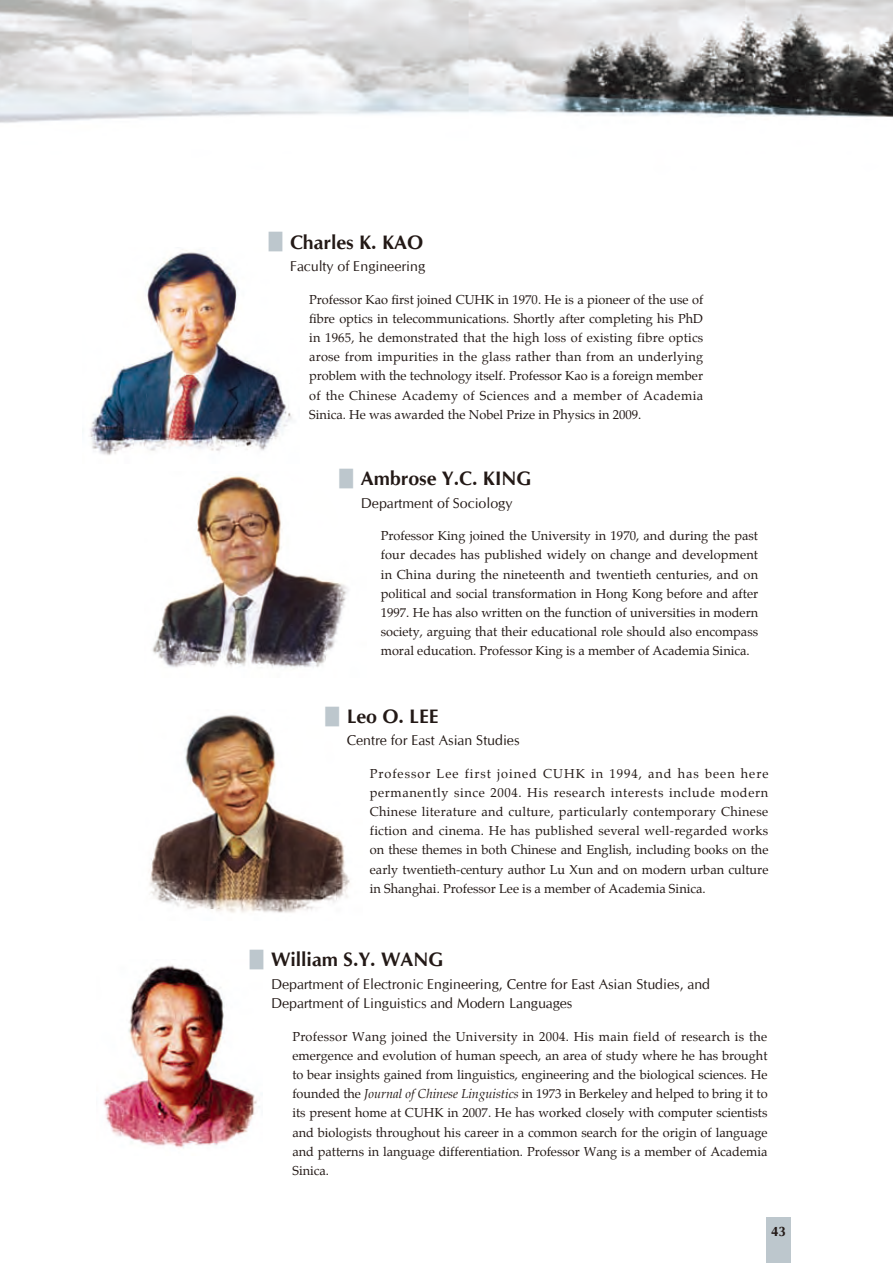
<style>
.page{position:relative;width:893px;height:1263px;background:#fff}
.page>*{position:absolute;margin:0;border:0;box-sizing:border-box;transform-origin:0 0}
.t1{font:700 19.5px "CG Omega";color:#231916}
.t2{font:14.25px/19.5px "CG Omega";color:#231916}
.t3{font:700 13.5px "CG Omega";color:#231916}
.t4{font:12.75px/19.2px "Palatino";color:#231916;text-align:justify}
.s1{font-family:"M Hei HK";font-weight:500;color:#bdc7cd}
.s2{font-style:italic}
</style>
<div class="page">
<img style="left:0;top:0;width:893px;height:123px">
<div style="left:766px;top:1218px;width:24px;height:45px;background:#bdc7cd"></div>
<img style="left:90px;top:249px;width:202px;height:206px">
<img style="left:152px;top:475px;width:196px;height:193px">
<img style="left:103px;top:965px;width:157px;height:183px">
<img style="left:149px;top:714px;width:201px;height:199px">
<h1 class="t1" style="left:269px;top:230px;width:156px"><span class="s1">█</span> Charles K. KAO</h1>
<p class="t2" style="left:290px;top:257px;width:137px">Faculty of Engineering</p>
<p class="t4" style="left:309px;top:290px;width:396px">Professor Kao first joined CUHK in 1970. He is a pioneer of the use of fibre optics in telecommunications. Shortly after completing his PhD in 1965, he demonstrated that the high loss of existing fibre optics arose from impurities in the glass rather than from an underlying problem with the technology itself. Professor Kao is a foreign member of the Chinese Academy of Sciences and a member of Academia Sinica. He was awarded the Nobel Prize in Physics in 2009.</p>
<h1 class="t1" style="left:340px;top:467px;width:194px"><span class="s1">█</span> Ambrose Y.C. KING</h1>
<p class="t2" style="left:361px;top:493px;width:153px">Department of Sociology</p>
<p class="t4" style="left:381px;top:526px;width:379px">Professor King joined the University in 1970, and during the past four decades has published widely on change and development in China during the nineteenth and twentieth centuries, and on political and social transformation in Hong Kong before and after 1997. He has also written on the function of universities in modern society, arguing that their educational role should also encompass moral education. Professor King is a member of Academia Sinica.</p>
<h1 class="t1" style="left:325px;top:704px;width:114px"><span class="s1">█</span> Leo O. LEE</h1>
<p class="t2" style="left:347px;top:731px;width:174px">Centre for East Asian Studies</p>
<p class="t4" style="left:370px;top:764px;width:400px">Professor Lee first joined CUHK in 1994, and has been here permanently since 2004. His research interests include modern Chinese literature and culture, particularly contemporary Chinese fiction and cinema. He has published several well-regarded works on these themes in both Chinese and English, including books on the early twentieth-century author Lu Xun and on modern urban culture in Shanghai. Professor Lee is a member of Academia Sinica.</p>
<h1 class="t1" style="left:250px;top:948px;width:195px"><span class="s1">█</span> William S.Y. WANG</h1>
<p class="t2" style="left:271px;top:974px;width:440px">Department of Electronic Engineering, Centre for East Asian Studies, and<br>Department of Linguistics and Modern Languages</p>
<p class="t4" style="left:292px;top:1027px;width:477px">Professor Wang joined the University in 2004. His main field of research is the emergence and evolution of human speech, an area of study where he has brought to bear insights gained from linguistics, engineering and the biological sciences. He founded the <span class="s2">Journal of Chinese Linguistics</span> in 1973 in Berkeley and helped to bring it to its present home at CUHK in 2007. He has worked closely with computer scientists and biologists throughout his career in a common search for the origin of language and patterns in language differentiation. Professor Wang is a member of Academia Sinica.</p>
<p class="t3" style="left:771px;top:1223px;width:16px">43</p>
</div>
